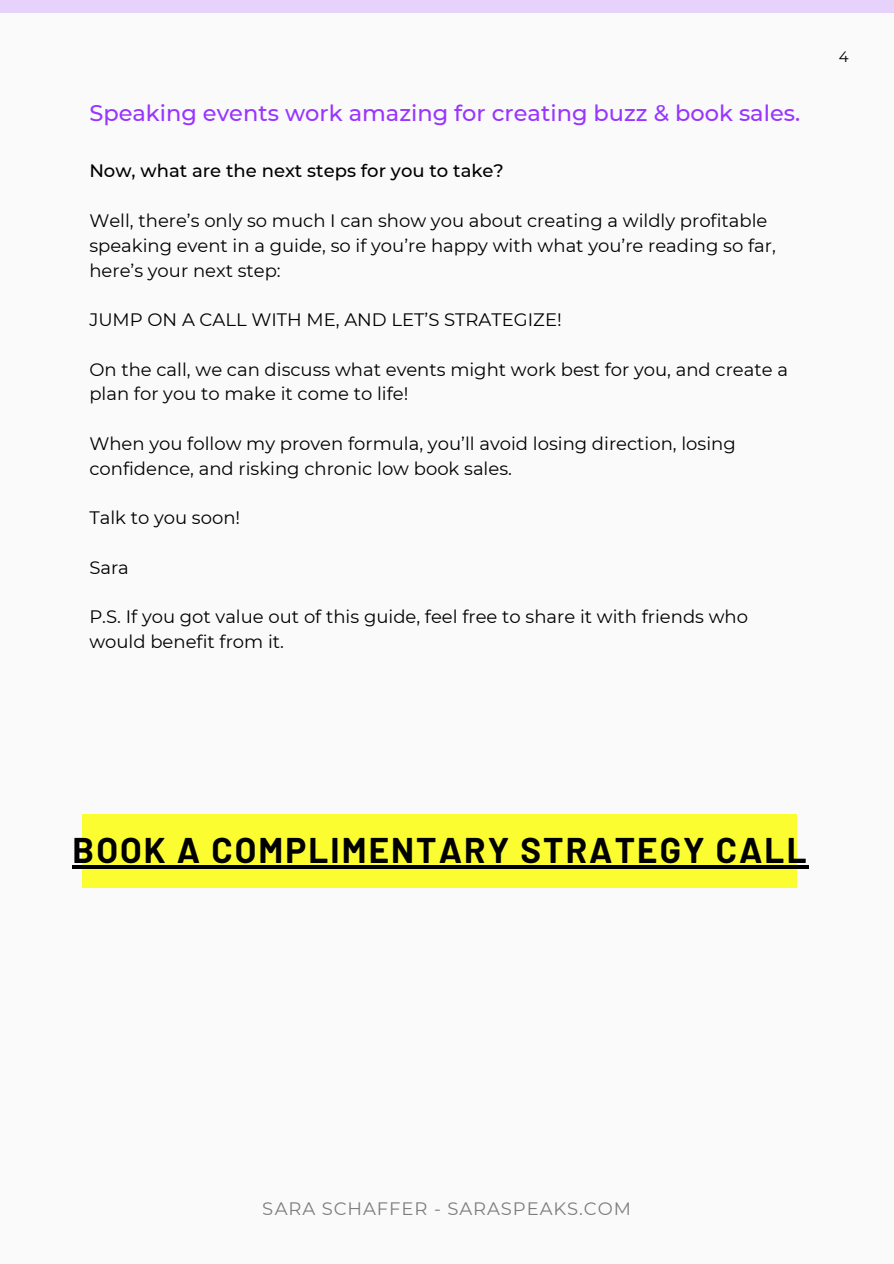
<style>
.page{position:relative;width:894px;height:1264px;background:#fff}
.page>*{position:absolute;margin:0;border:0;box-sizing:border-box;transform-origin:0 0}
.t1{font:700 34.95px "Barlow";letter-spacing:.06em;color:#000}
.t2{font:500 22.5px "Montserrat";color:#9835ff}
.t3{font:18px/24.8px "Montserrat";color:#000}
.t4{font:500 18px "Montserrat";color:#000}
.t5{font:18px "Montserrat";letter-spacing:.05em;color:#000}
.t6{font:15px "Montserrat";color:#000}
</style>
<div class="page">
<div style="left:0;top:0;width:893px;height:1263px;background:#fafafa"></div>
<div style="left:0;top:0;width:893px;height:13px;background:#e6d2fb"></div>
<div style="left:82px;top:813px;width:714px;height:74px;background:#fbfd30"></div>
<hr style="left:73px;top:865px;width:735px;height:3px;background:#000">
<h2 class="t2" style="left:89px;top:99px;width:712px">Speaking events work amazing for creating buzz &amp; book sales.</h2>
<h4 class="t4" style="left:89px;top:160px;width:416px">Now, what are the next steps for you to take?</h4>
<p class="t3" style="left:89px;top:208px;width:687px">Well, there’s only so much I can show you about creating a wildly profitable speaking event in a guide, so if you’re happy with what you’re reading so far, here’s your next step:</p>
<h3 class="t3" style="left:89px;top:307px;width:474px">JUMP ON A CALL WITH ME, AND LET’S STRATEGIZE!</h3>
<p class="t3" style="left:89px;top:357px;width:700px">On the call, we can discuss what events might work best for you, and create a plan for you to make it come to life!</p>
<p class="t3" style="left:89px;top:431px;width:647px">When you follow my proven formula, you’ll avoid losing direction, losing confidence, and risking chronic low book sales.</p>
<p class="t3" style="left:89px;top:505px;width:152px">Talk to you soon!</p>
<p class="t3" style="left:89px;top:555px;width:41px">Sara</p>
<p class="t3" style="left:89px;top:604px;width:660px">P.S. If you got value out of this guide, feel free to share it with friends who would benefit from it.</p>
<p class="t6" style="left:838px;top:47px;width:11px">4</p>
<h1 class="t1" style="left:73px;top:828px;width:735px">BOOK A COMPLIMENTARY STRATEGY CALL</h1>
<p class="t5" style="left:263px;top:1197px;width:369px">SARA SCHAFFER - SARASPEAKS.COM</p>
</div>
